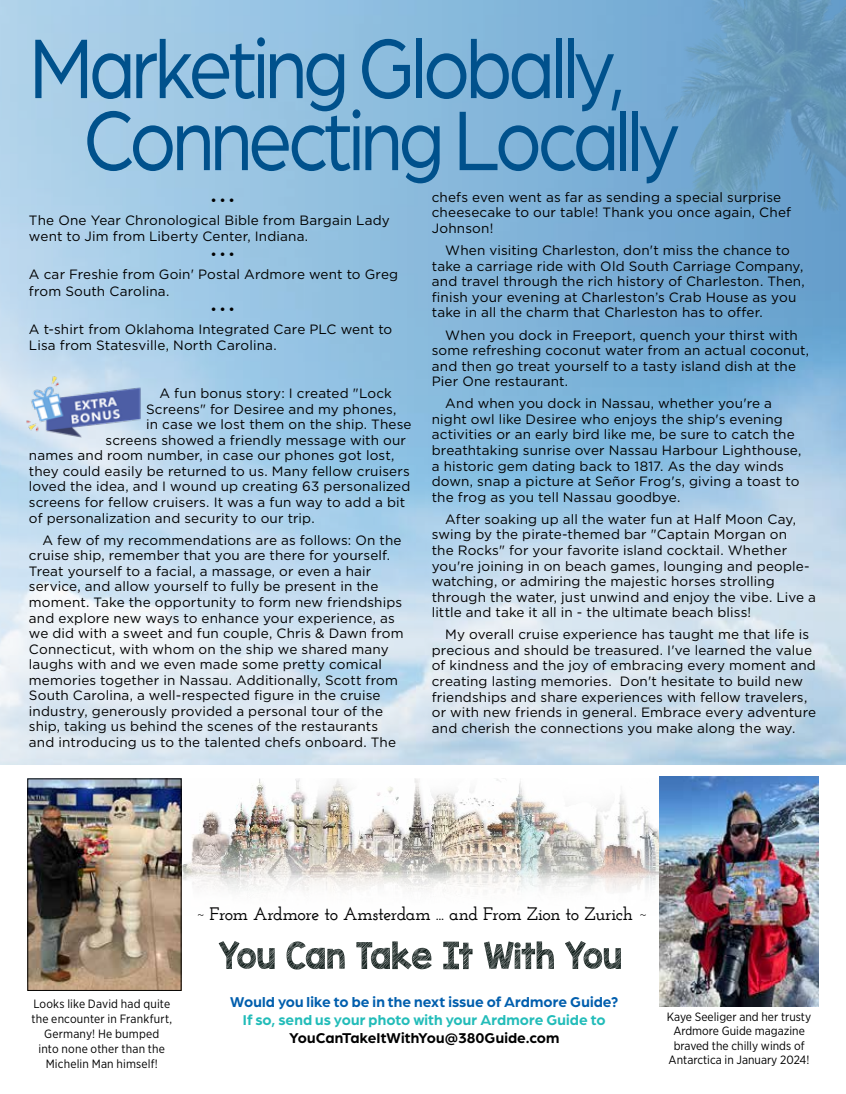
<style>
.page{position:relative;width:846px;height:1094px;background:#fff}
.page>*{position:absolute;margin:0;border:0;box-sizing:border-box;transform-origin:0 0}
.t1{font:90px/72px "Arboria";letter-spacing:-.05em;color:#00518c;scale:.86 1}
.t2{font:600 18px "Josefin Slab";letter-spacing:-.03em;color:#000}
.t3{font:700 15.15px "Arboria";letter-spacing:.005em;color:#005ead}
.t4{font:700 15.15px "Arboria";letter-spacing:.005em;color:#22bcb9}
.t5{font:700 15.15px "Arboria";letter-spacing:.005em;color:#000}
.t6{font:13.5px/15.6px "Gotham";letter-spacing:.01em;color:#000}
.t7{font:12px/15px "Gotham Narrow";color:#000;text-align:center}
</style>
<div class="page">
<img style="left:0;top:0;width:845px;height:765px">
<img style="left:181px;top:779px;width:478px;height:144px">
<img style="left:654px;top:0;width:191px;height:290px">
<img style="left:24px;top:374px;width:118px;height:65px">
<svg style="left:218px;top:941px;width:402px;height:28px"></svg>
<img style="left:659px;top:776px;width:159px;height:230px">
<img style="left:30px;top:780px;width:149px;height:208px">
<h1 class="t1" style="left:83px;top:28px;width:693px;text-indent:-54px">Marketing Globally,<br>Connecting Locally</h1>
<p class="t6" style="left:29px;top:190px;width:362px;line-height:20px;text-indent:181px">•••<br>The One Year Chronological Bible from Bargain Lady</p>
<p class="t6" style="left:29px;top:228px;width:281px">went to Jim from Liberty Center, Indiana.</p>
<p class="t6" style="left:29px;top:244px;width:370px;line-height:20px;text-indent:181px">•••<br>A car Freshie from Goin' Postal Ardmore went to Greg</p>
<p class="t6" style="left:29px;top:283px;width:142px">from South Carolina.</p>
<p class="t6" style="left:29px;top:299px;width:365px;line-height:20px;text-indent:181px">•••<br>A t-shirt from Oklahoma Integrated Care PLC went to</p>
<p class="t6" style="left:29px;top:337px;width:249px">Lisa from Statesville, North Carolina.</p>
<p class="t6" style="left:159px;top:385px;width:234px">A fun bonus story: I created "Lock</p>
<p class="t6" style="left:146px;top:401px;width:252px">Screens" for Desiree and my phones,</p>
<p class="t6" style="left:146px;top:416px;width:267px">in case we lost them on the ship. These</p>
<p class="t6" style="left:105px;top:432px;width:302px">screens showed a friendly message with our</p>
<p class="t6" style="left:29px;top:447px;width:367px">names and room number, in case our phones got lost,</p>
<p class="t6" style="left:29px;top:463px;width:382px">they could easily be returned to us. Many fellow cruisers</p>
<p class="t6" style="left:29px;top:478px;width:382px">loved the idea, and I wound up creating 63 personalized</p>
<p class="t6" style="left:29px;top:494px;width:377px">screens for fellow cruisers. It was a fun way to add a bit</p>
<p class="t6" style="left:29px;top:509px;width:287px">of personalization and security to our trip.</p>
<p class="t6" style="left:29px;top:532px;width:376px;text-indent:14px">A few of my recommendations are as follows: On the cruise ship, remember that you are there for yourself.<br>Treat yourself to a facial, a massage, or even a hair service, and allow yourself to fully be present in the moment. Take the opportunity to form new friendships and explore new ways to enhance your experience, as we did with a sweet and fun couple, Chris &amp; Dawn from Connecticut, with whom on the ship we shared many laughs with and we even made some pretty comical memories together in Nassau. Additionally, Scott from South Carolina, a well-respected figure in the cruise industry, generously provided a personal tour of the ship, taking us behind the scenes of the restaurants and introducing us to the talented chefs onboard. The</p>
<p class="t6" style="left:431px;top:189px;width:360px">chefs even went as far as sending a special surprise cheesecake to our table! Thank you once again, Chef<br>Johnson!</p>
<p class="t6" style="left:431px;top:242px;width:374px;text-indent:14px">When visiting Charleston, don't miss the chance to take a carriage ride with Old South Carriage Company, and travel through the rich history of Charleston. Then, finish your evening at Charleston’s Crab House as you take in all the charm that Charleston has to offer.</p>
<p class="t6" style="left:431px;top:327px;width:378px;text-indent:14px">When you dock in Freeport, quench your thirst with some refreshing coconut water from an actual coconut, and then go treat yourself to a tasty island dish at the Pier One restaurant.</p>
<p class="t6" style="left:431px;top:395px;width:371px;text-indent:14px">And when you dock in Nassau, whether you're a night owl like Desiree who enjoys the ship's evening activities or an early bird like me, be sure to catch the breathtaking sunrise over Nassau Harbour Lighthouse, a historic gem dating back to 1817. As the day winds down, snap a picture at Señor Frog's, giving a toast to the frog as you tell Nassau goodbye.</p>
<p class="t6" style="left:431px;top:511px;width:385px;text-indent:14px">After soaking up all the water fun at Half Moon Cay, swing by the pirate-themed bar "Captain Morgan on<br>the Rocks" for your favorite island cocktail. Whether you're joining in on beach games, lounging and people&shy;watching, or admiring the majestic horses strolling through the water, just unwind and enjoy the vibe. Live a little and take it all in - the ultimate beach bliss!</p>
<p class="t6" style="left:431px;top:626px;width:386px;text-indent:14px">My overall cruise experience has taught me that life is precious and should be treasured. I've learned the value of kindness and the joy of embracing every moment and creating lasting memories. Don't hesitate to build new friendships and share experiences with fellow travelers, or with new friends in general. Embrace every adventure and cherish the connections you make along the way.</p>
<h2 class="t2" style="left:196px;top:903px;width:452px">~ From Ardmore to Amsterdam ... and From Zion to Zurich ~</h2>
<p class="t7" style="left:31px;top:995px;width:142px">Looks like David had quite the encounter in Frankfurt,<br>Germany! He bumped<br>into none other than the<br>Michelin Man himself!</p>
<p class="t3" style="left:230px;top:991px;width:389px">Would you like to be in the next issue of Ardmore Guide?</p>
<p class="t4" style="left:243px;top:1009px;width:364px">If so, send us your photo with your Ardmore Guide to</p>
<p class="t5" style="left:289px;top:1028px;width:271px">YouCanTakeItWithYou@380Guide.com</p>
<p class="t7" style="left:666px;top:1009px;width:146px;line-height:14.4px">Kaye Seeliger and her trusty<br>Ardmore Guide magazine braved the chilly winds of<br>Antarctica in January 2024!</p>
</div>
